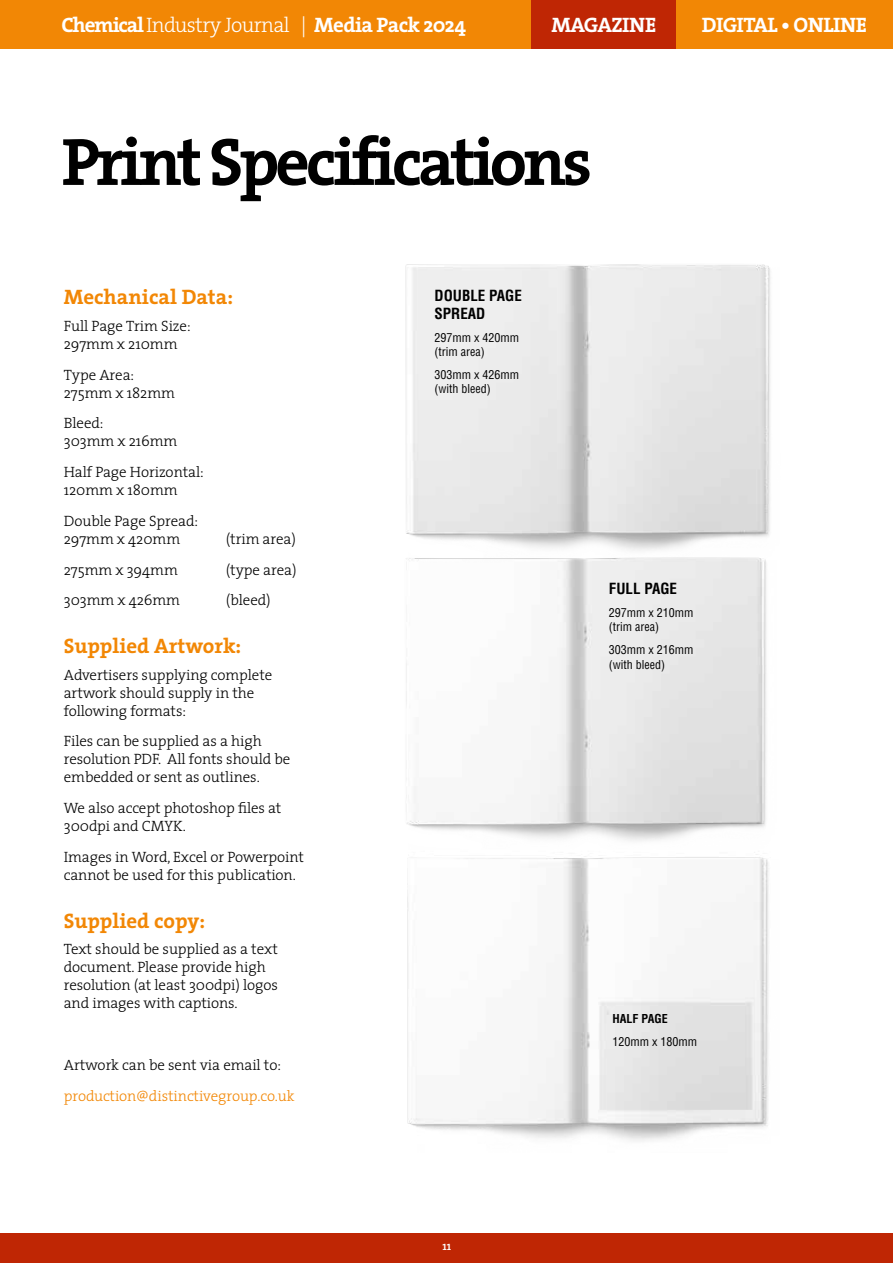
<style>
.page{position:relative;width:893px;height:1263px;background:#fff}
.page>*{position:absolute;margin:0;border:0;box-sizing:border-box;transform-origin:0 0}
.t1{font:700 67.5px "The Serif";letter-spacing:-.06em;color:#000}
.t2{font:700 21px "The Serif";letter-spacing:-.03em;color:#fff}
.t3{font:700 21px "The Serif";color:#f28705}
.t4{font:300 15px/18px "The Serif";letter-spacing:-.005em;color:#000}
.t5{font:300 15px "The Serif";letter-spacing:-.005em;color:#f28705}
.t6{font:700 condensed 15px/18px "Helvetica";color:#000}
.t7{font:condensed 12px/14.4px "Helvetica";color:#000}
.t8{font:700 condensed 12px "Helvetica";color:#000}
.t9{font:600 12px "The Serif";color:#fff}
.s1{font-weight:300}
</style>
<div class="page">
<img style="left:406px;top:565px;width:360px;height:276px">
<div style="left:0;top:1233px;width:893px;height:30px;background:#bf2604"></div>
<img style="left:405px;top:264px;width:366px;height:301px">
<img style="left:407px;top:854px;width:362px;height:287px">
<div style="left:0;top:0;width:893px;height:49px;background:#f28705"></div>
<div style="left:531px;top:0;width:145px;height:49px;background:#bf2604"></div>
<h2 class="t2" style="left:62px;top:8px;width:406px">Chemical <span class="s1">Industry Journal |</span> Media Pack 2024</h2>
<h2 class="t2" style="left:551px;top:8px;width:106px">MAGAZINE</h2>
<h2 class="t2" style="left:702px;top:8px;width:167px">DIGITAL • ONLINE</h2>
<h1 class="t1" style="left:62px;top:106px;width:532px">Print Specifications</h1>
<h2 class="t3" style="left:64px;top:280px;width:171px">Mechanical Data:</h2>
<p class="t4" style="left:64px;top:316px;width:128px">Full Page Trim Size:<br>297mm x 210mm</p>
<p class="t4" style="left:64px;top:365px;width:113px">Type Area:<br>275mm x 182mm</p>
<p class="t4" style="left:64px;top:414px;width:115px">Bleed:<br>303mm x 216mm</p>
<p class="t4" style="left:64px;top:463px;width:142px">Half Page Horizontal:<br>120mm x 180mm</p>
<p class="t4" style="left:64px;top:511px;width:136px">Double Page Spread:<br>297mm x 420mm</p>
<p class="t4" style="left:226px;top:529px;width:72px">(trim area)</p>
<p class="t4" style="left:64px;top:560px;width:116px">275mm x 394mm</p>
<p class="t4" style="left:226px;top:560px;width:72px">(type area)</p>
<p class="t4" style="left:64px;top:591px;width:118px">303mm x 426mm</p>
<p class="t4" style="left:226px;top:591px;width:46px">(bleed)</p>
<h2 class="t3" style="left:64px;top:628px;width:179px">Supplied Artwork:</h2>
<p class="t4" style="left:64px;top:665px;width:210px">Advertisers supplying complete artwork should supply in the following formats:</p>
<p class="t4" style="left:64px;top:732px;width:228px">Files can be supplied as a high resolution PDF. All fonts should be embedded or sent as outlines.</p>
<p class="t4" style="left:64px;top:799px;width:219px">We also accept photoshop files at<br>300dpi and CMYK.</p>
<p class="t4" style="left:64px;top:847px;width:242px">Images in Word, Excel or Powerpoint cannot be used for this publication.</p>
<h2 class="t3" style="left:64px;top:903px;width:143px">Supplied copy:</h2>
<p class="t4" style="left:64px;top:940px;width:216px">Text should be supplied as a text document. Please provide high resolution (at least 300dpi) logos and images with captions.</p>
<p class="t4" style="left:64px;top:1055px;width:219px">Artwork can be sent via email to:</p>
<p class="t5" style="left:64px;top:1083px;width:232px">production@distinctivegroup.co.uk</p>
<p class="t6" style="left:435px;top:286px;width:89px">DOUBLE PAGE<br>SPREAD</p>
<p class="t7" style="left:435px;top:330px;width:86px">297mm x 420mm (trim area)</p>
<p class="t7" style="left:435px;top:367px;width:86px">303mm x 426mm (with bleed)</p>
<p class="t6" style="left:609px;top:580px;width:70px">FULL PAGE</p>
<p class="t7" style="left:609px;top:605px;width:86px">297mm x 210mm (trim area)</p>
<p class="t7" style="left:609px;top:643px;width:86px">303mm x 216mm (with bleed)</p>
<p class="t9" style="left:442px;top:1236px;width:10px">11</p>
<p class="t8" style="left:613px;top:1011px;width:57px">HALF PAGE</p>
<p class="t7" style="left:613px;top:1034px;width:86px">120mm x 180mm</p>
</div>
